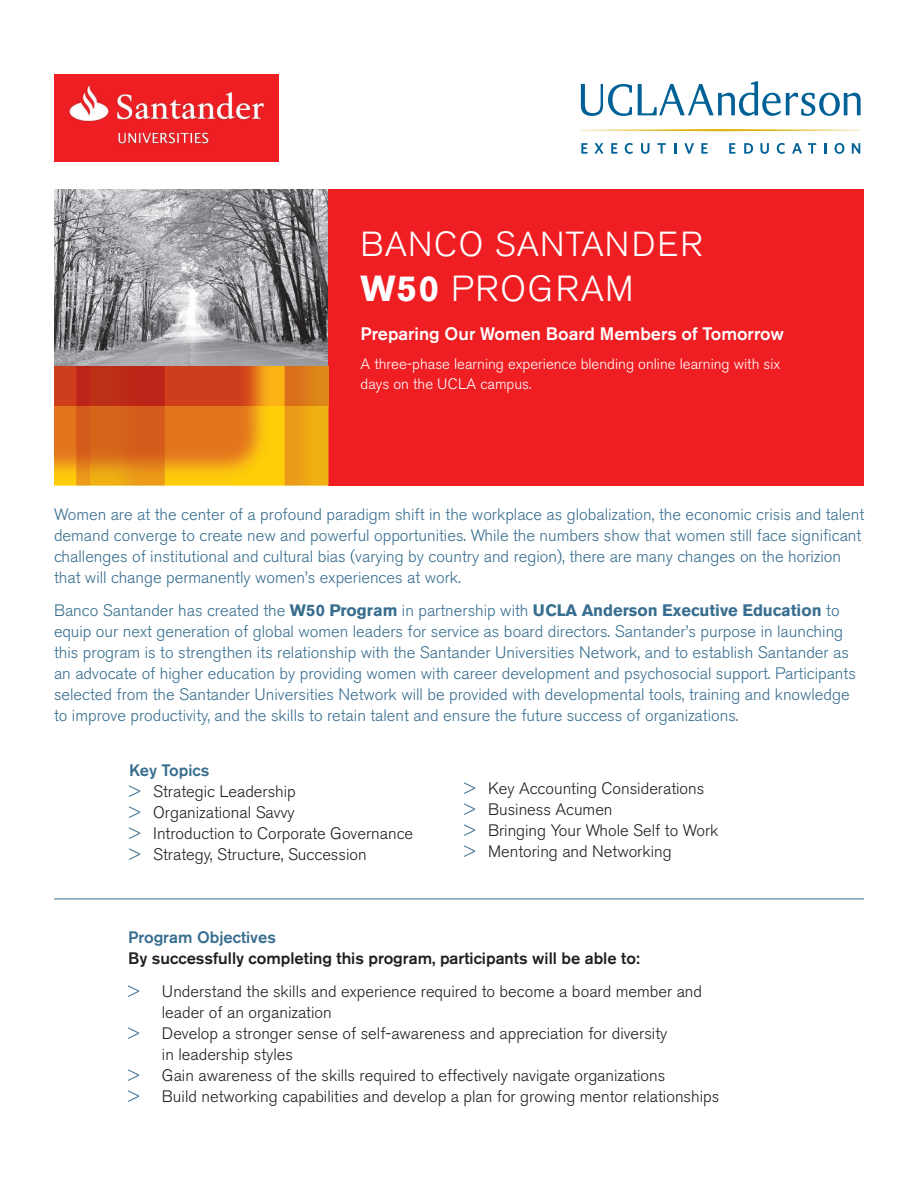
<style>
.page{position:relative;width:918px;height:1188px;background:#fff}
.page>*{position:absolute;margin:0;border:0;box-sizing:border-box;transform-origin:0 0}
.t1{font:300 36px "Akzidenz Grotesk BE";letter-spacing:.05em;color:#fff}
.t2{font:300 34.5px "Akzidenz Grotesk BE";letter-spacing:.03em;color:#fff}
.t3{font:500 18px "Akzidenz Grotesk BE";color:#fff}
.t4{font:300 16.5px/21px "Akzidenz Grotesk BE";color:#386e8f}
.t5{font:300 16.5px/21px "Akzidenz Grotesk BE";color:#231f20}
.t6{font:500 16.5px "Akzidenz Grotesk BE";color:#386e8f}
.t7{font:300 15px/19.5px "Akzidenz Grotesk BE";color:#fff}
.s1{font-weight:700}
.s2{font-weight:500;color:#386e8f}
.s3{color:#386e8f}
.s4{font-weight:500}
</style>
<div class="page">
<img style="left:54px;top:189px;width:274px;height:297px">
<div style="left:328px;top:189px;width:536px;height:297px;background:#ee1e23"></div>
<img style="left:54px;top:367px;width:274px;height:39px">
<img style="left:54px;top:74px;width:224px;height:87px">
<hr style="left:54px;top:899px;width:810px;height:1px;background:#386e8f">
<svg style="left:581px;top:84px;width:51px;height:32px"></svg>
<svg style="left:638px;top:81px;width:223px;height:35px"></svg>
<svg style="left:581px;top:129px;width:280px;height:2px"></svg>
<svg style="left:581px;top:143px;width:7px;height:11px"></svg>
<svg style="left:594px;top:143px;width:10px;height:11px"></svg>
<svg style="left:611px;top:143px;width:6px;height:11px"></svg>
<svg style="left:625px;top:143px;width:8px;height:11px"></svg>
<svg style="left:641px;top:143px;width:9px;height:11px"></svg>
<svg style="left:657px;top:143px;width:9px;height:11px"></svg>
<svg style="left:674px;top:143px;width:2px;height:11px"></svg>
<svg style="left:684px;top:143px;width:10px;height:11px"></svg>
<svg style="left:701px;top:143px;width:7px;height:11px"></svg>
<svg style="left:729px;top:143px;width:6px;height:11px"></svg>
<svg style="left:744px;top:143px;width:9px;height:11px"></svg>
<svg style="left:760px;top:143px;width:9px;height:11px"></svg>
<svg style="left:777px;top:143px;width:8px;height:11px"></svg>
<svg style="left:792px;top:143px;width:10px;height:11px"></svg>
<svg style="left:808px;top:143px;width:8px;height:11px"></svg>
<svg style="left:824px;top:143px;width:2px;height:11px"></svg>
<svg style="left:835px;top:143px;width:9px;height:11px"></svg>
<svg style="left:852px;top:143px;width:8px;height:11px"></svg>
<h2 class="t2" style="left:361px;top:225px;width:344px">BANCO SANTANDER</h2>
<h1 class="t1" style="left:361px;top:268px;width:275px"><span class="s1">W50</span> PROGRAM</h1>
<p class="t3" style="left:361px;top:323px;width:425px">Preparing Our Women Board Members of Tomorrow</p>
<p class="t7" style="left:361px;top:355px;width:421px">A three-phase learning experience blending online learning with six days on the UCLA campus.</p>
<p class="t4" style="left:54px;top:505px;width:812px">Women are at the center of a profound paradigm shift in the workplace as globalization, the economic crisis and talent demand converge to create new and powerful opportunities. While the numbers show that women still face significant challenges of institutional and cultural bias (varying by country and region), there are many changes on the horizion that will change permanently women’s experiences at work.</p>
<p class="t4" style="left:54px;top:601px;width:803px">Banco Santander has created the <span class="s1">W50 Program</span> in partnership with <span class="s1">UCLA Anderson Executive Education</span> to equip our next generation of global women leaders for service as board directors. Santander’s purpose in launching this program is to strengthen its relationship with the Santander Universities Network, and to establish Santander as an advocate of higher education by providing women with career development and psychosocial support. Participants selected from the Santander Universities Network will be provided with developmental tools, training and knowledge to improve productivity, and the skills to retain talent and ensure the future success of organizations.</p>
<p class="t5" style="left:129px;top:760px;width:168px"><span class="s2">Key Topics<br></span><span class="s3">&gt;</span> Strategic Leadership <span class="s3">&gt;</span></p>
<p class="t5" style="left:153px;top:802px;width:143px">O Slanoi taz inagr yvva</p>
<p class="t5" style="left:129px;top:823px;width:285px;text-indent:24px">Cotnoi tcudor tnI Getaropro ecnanrevo <span class="s3">&gt;</span> Strategy, Structure, Succession</p>
<p class="t4" style="left:129px;top:823px;width:13px">&gt;</p>
<p class="t5" style="left:464px;top:778px;width:242px"><span class="s3">&gt;</span> Key Accounting Considerations <span class="s3">&gt;</span> Business Acumen<br><span class="s3">&gt;</span></p>
<p class="t5" style="left:464px;top:820px;width:256px;text-indent:24px">B WruoYgnigni r Seloh Wotf le kro <span class="s3">&gt;</span> Mentoring and Networking</p>
<p class="t6" style="left:128px;top:927px;width:149px">Program Objectives</p>
<p class="t5" style="left:128px;top:942px;width:575px;line-height:33px"><span class="s4">By successfully completing this program, participants will be able to:<br></span><span class="s3">&gt;</span> Understand the skills and experience required to become a board member and</p>
<p class="t5" style="left:162px;top:1002px;width:171px">leader of an organization</p>
<p class="t4" style="left:128px;top:1023px;width:13px">&gt;</p>
<p class="t5" style="left:162px;top:1023px;width:507px">D wa - f l esf oesnesr egno r t sapo l eve y t i s r ev i dr o fno i t a i ce r ppadnassene r a in leadership styles</p>
<p class="t4" style="left:128px;top:1065px;width:13px">&gt;</p>
<p class="t5" style="left:128px;top:1065px;width:593px;text-indent:34px">G wan i a sno i t az i nagroe t ag i vany l ev i t ce f feo tder i uqers l l i kseh tfossener a<br><span class="s3">&gt;</span> Build networking capabilities and develop a plan for growing mentor relationships</p>
</div>
